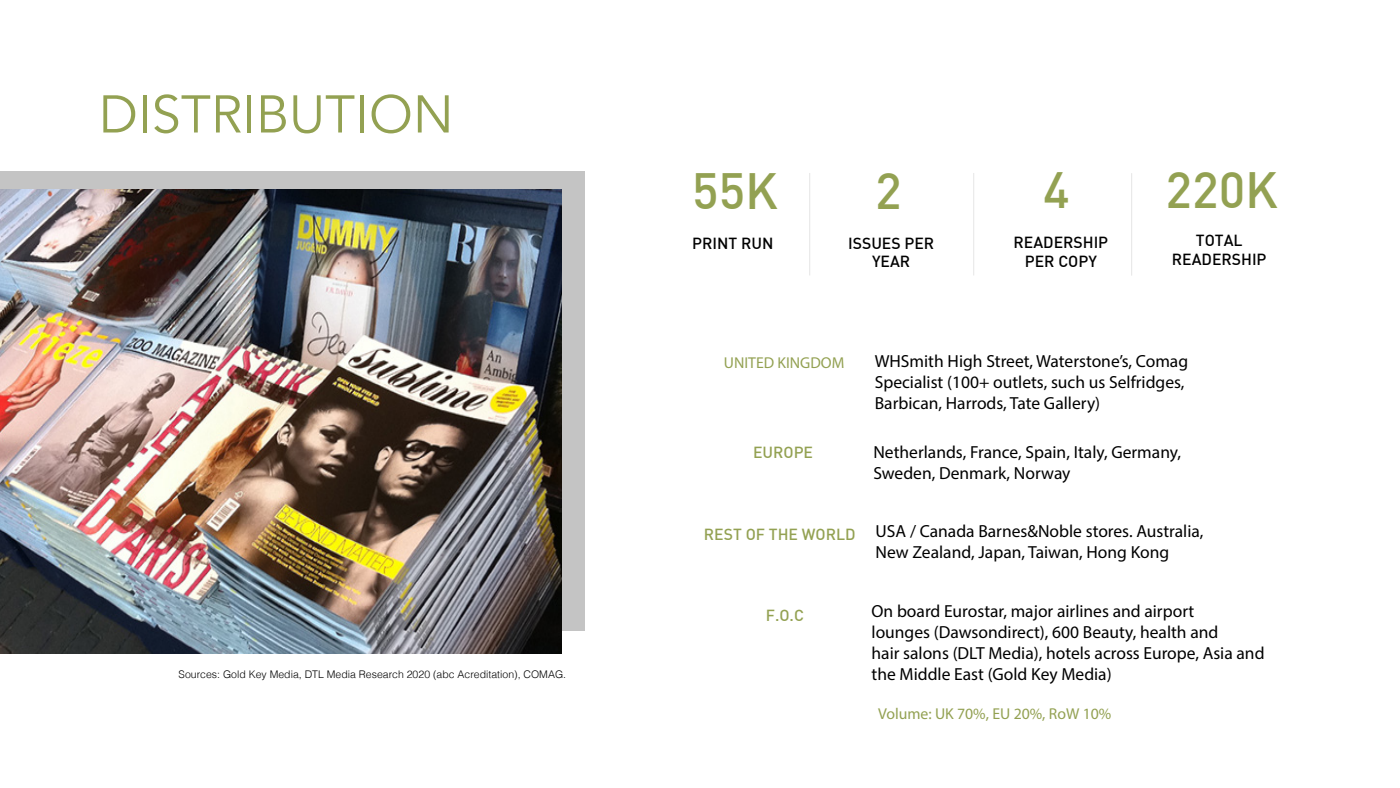
<style>
.page{position:relative;width:1400px;height:788px;background:#fff}
.page>*{position:absolute;margin:0;border:0;box-sizing:border-box;transform-origin:0 0}
.t1{font:52.5px "Avenir";color:#93a152}
.t2{font:500 49.88px "DIN";color:#93a152}
.t3{font:17.5px/21px "Myriad Pro";color:#000}
.t4{font:500 15.75px/18.9px "DIN";color:#000;text-align:center}
.t5{font:15.75px "Myriad Pro";color:#93a152}
.t6{font:500 15.75px "DIN";color:#93a152}
.t7{font:300 10.5px "Helvetica";color:#000}
</style>
<div class="page">
<hr style="left:809px;top:173px;width:1px;height:102px;background:#000">
<hr style="left:973px;top:173px;width:1px;height:102px;background:#000">
<hr style="left:1131px;top:173px;width:1px;height:102px;background:#000">
<div style="left:0;top:171px;width:584px;height:459px;background:#c4c4c4"></div>
<img style="left:0;top:189px;width:562px;height:464px">
<h1 class="t1" style="left:99px;top:80px;width:356px">DISTRIBUTION</h1>
<p class="t7" style="left:179px;top:670px;width:389px">Sources: Gold Key Media, DTL Media Research 2020 (abc Acreditation), COMAG.</p>
<h2 class="t2" style="left:692px;top:173px;width:88px">55K</h2>
<h2 class="t2" style="left:875px;top:173px;width:28px">2</h2>
<h2 class="t2" style="left:1043px;top:172px;width:28px">4</h2>
<h2 class="t2" style="left:1166px;top:172px;width:114px">220K</h2>
<p class="t4" style="left:692px;top:235px;width:83px">PRINT RUN</p>
<p class="t4" style="left:848px;top:235px;width:88px">ISSUES PER<br>YEAR</p>
<p class="t4" style="left:1014px;top:234px;width:96px">READERSHIP<br>PER COPY</p>
<p class="t4" style="left:1172px;top:232px;width:96px">TOTAL<br>READERSHIP</p>
<p class="t5" style="left:724px;top:353px;width:122px">UNITED KINGDOM</p>
<p class="t3" style="left:875px;top:350px;width:315px">WHSmith High Street, Waterstone’s, Comag<br>Specialist (100+ outlets, such us Selfridges,<br>Barbican, Harrods, Tate Gallery)</p>
<p class="t6" style="left:753px;top:446px;width:62px">EUROPE</p>
<p class="t3" style="left:873px;top:441px;width:309px">Netherlands, France, Spain, Italy, Germany,<br>Sweden, Denmark, Norway</p>
<p class="t6" style="left:704px;top:528px;width:153px">REST OF THE WORLD</p>
<p class="t3" style="left:876px;top:520px;width:329px">USA / Canada Barnes&amp;Noble stores. Australia,<br>New Zealand, Japan, Taiwan, Hong Kong</p>
<p class="t6" style="left:766px;top:609px;width:40px">F.O.C</p>
<p class="t3" style="left:872px;top:600px;width:394px">On board Eurostar, major airlines and airport<br>lounges (Dawsondirect), 600 Beauty, health and<br>hair salons (DLT Media), hotels across Europe, Asia and the Middle East (Gold Key Media)</p>
<p class="t5" style="left:878px;top:704px;width:235px">Volume: UK 70%, EU 20%, RoW 10%</p>
</div>
